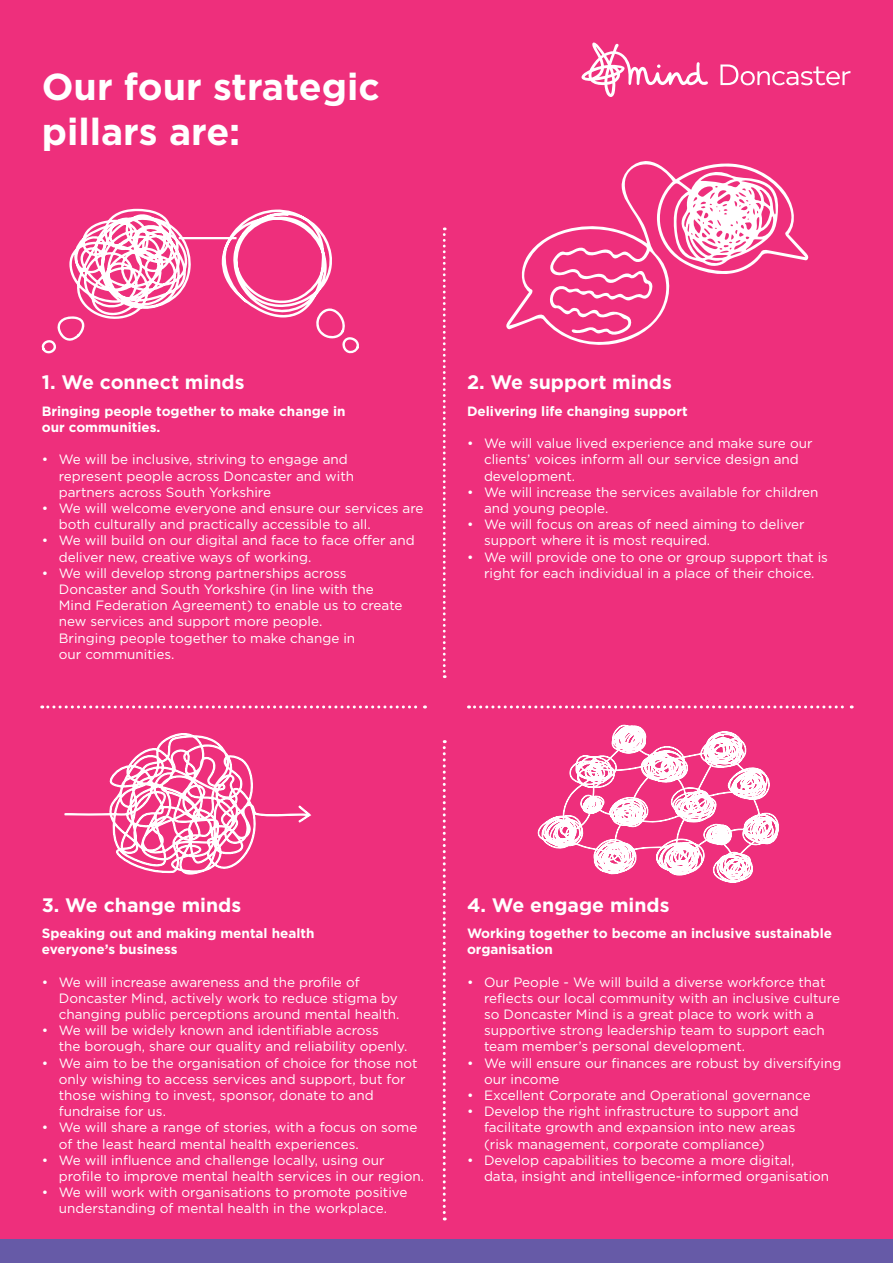
<style>
.page{position:relative;width:893px;height:1263px;background:#ee2f7c}
.page>*{position:absolute;margin:0;border:0;box-sizing:border-box;transform-origin:0 0}
.t1{font:700 37.5px/45px "Gotham";color:#fff}
.t2{font:700 19.5px "Gotham";color:#fff}
.t3{font:13.5px/16.2px "Gotham";color:#fff}
.t4{font:700 13.5px/16.2px "Gotham";color:#fff}
</style>
<div class="page">
<svg style="left:42px;top:209px;width:149px;height:145px"></svg>
<svg style="left:222px;top:209px;width:137px;height:145px"></svg>
<svg style="left:443px;top:227px;width:3px;height:451px"></svg>
<svg style="left:443px;top:740px;width:3px;height:480px"></svg>
<svg style="left:42px;top:705px;width:383px;height:3px"></svg>
<svg style="left:581px;top:43px;width:127px;height:54px"></svg>
<svg style="left:720px;top:64px;width:130px;height:21px"></svg>
<hr style="left:179px;top:237px;width:58px;height:2px;background:#fff">
<svg style="left:64px;top:733px;width:248px;height:142px"></svg>
<svg style="left:468px;top:705px;width:384px;height:178px"></svg>
<svg style="left:506px;top:161px;width:302px;height:184px"></svg>
<div style="left:0;top:1239px;width:893px;height:24px;background:#665aa7"></div>
<h1 class="t1" style="left:42px;top:64px;width:340px">Our four strategic pillars are:</h1>
<h2 class="t2" style="left:42px;top:370px;width:204px">1. We connect minds</h2>
<p class="t4" style="left:42px;top:403px;width:305px">Bringing people together to make change in our communities.</p>
<p class="t3" style="left:59px;top:451px;width:297px;text-indent:-17px">• We will be inclusive, striving to engage and represent people across Doncaster and with partners across South Yorkshire</p>
<p class="t3" style="left:59px;top:500px;width:366px;text-indent:-17px">• We will welcome everyone and ensure our services are both culturally and practically accessible to all.</p>
<p class="t3" style="left:59px;top:532px;width:357px;text-indent:-17px">• We will build on our digital and face to face offer and deliver new, creative ways of working.</p>
<p class="t3" style="left:59px;top:565px;width:345px;text-indent:-17px">• We will develop strong partnerships across Doncaster and South Yorkshire (in line with the Mind Federation Agreement) to enable us to create new services and support more people.<br>Bringing people together to make change in<br>our communities.</p>
<h2 class="t2" style="left:467px;top:370px;width:206px">2. We support minds</h2>
<p class="t4" style="left:467px;top:403px;width:222px">Delivering life changing support</p>
<p class="t3" style="left:484px;top:435px;width:330px;text-indent:-17px">• We will value lived experience and make sure our clients’ voices inform all our service design and development.</p>
<p class="t3" style="left:484px;top:484px;width:336px;text-indent:-17px">• We will increase the services available for children and young people.</p>
<p class="t3" style="left:484px;top:516px;width:322px;text-indent:-17px">• We will focus on areas of need aiming to deliver support where it is most required.</p>
<p class="t3" style="left:467px;top:548px;width:362px;text-align:center">• We will provide one to one or group support that is right for each individual in a place of their choice.</p>
<h2 class="t2" style="left:42px;top:892px;width:201px">3. We change minds</h2>
<p class="t4" style="left:42px;top:925px;width:274px">Speaking out and making mental health everyone’s business</p>
<p class="t3" style="left:59px;top:973px;width:342px;text-indent:-17px">• We will increase awareness and the profile of<br>Doncaster Mind, actively work to reduce stigma by changing public perceptions around mental health.</p>
<p class="t3" style="left:59px;top:1022px;width:350px;text-indent:-17px">• We will be widely known and identifiable across<br>the borough, share our quality and reliability openly.</p>
<p class="t3" style="left:59px;top:1054px;width:360px;text-indent:-17px">• We aim to be the organisation of choice for those not only wishing to access services and support, but for those wishing to invest, sponsor, donate to and fundraise for us.</p>
<p class="t3" style="left:59px;top:1119px;width:360px;text-indent:-17px">• We will share a range of stories, with a focus on some of the least heard mental health experiences.</p>
<p class="t3" style="left:59px;top:1152px;width:367px;text-indent:-17px">• We will influence and challenge locally, using our profile to improve mental health services in our region.</p>
<p class="t3" style="left:42px;top:1184px;width:367px;text-align:center">• We will work with organisations to promote positive understanding of mental health in the workplace.</p>
<h2 class="t2" style="left:467px;top:892px;width:204px">4. We engage minds</h2>
<p class="t4" style="left:467px;top:925px;width:367px">Working together to become an inclusive sustainable organisation</p>
<p class="t3" style="left:484px;top:973px;width:358px;text-indent:-17px">• Our People - We will build a diverse workforce that reflects our local community with an inclusive culture so Doncaster Mind is a great place to work with a supportive strong leadership team to support each team member’s personal development.</p>
<p class="t3" style="left:484px;top:1054px;width:359px;text-indent:-17px">• We will ensure our finances are robust by diversifying our income</p>
<p class="t3" style="left:467px;top:1087px;width:345px">• Excellent Corporate and Operational governance</p>
<p class="t3" style="left:484px;top:1103px;width:316px;text-indent:-17px">• Develop the right infrastructure to support and facilitate growth and expansion into new areas (risk management, corporate compliance)</p>
<p class="t3" style="left:484px;top:1152px;width:347px;text-indent:-17px">• Develop capabilities to become a more digital, data, insight and intelligence-informed organisation</p>
</div>
